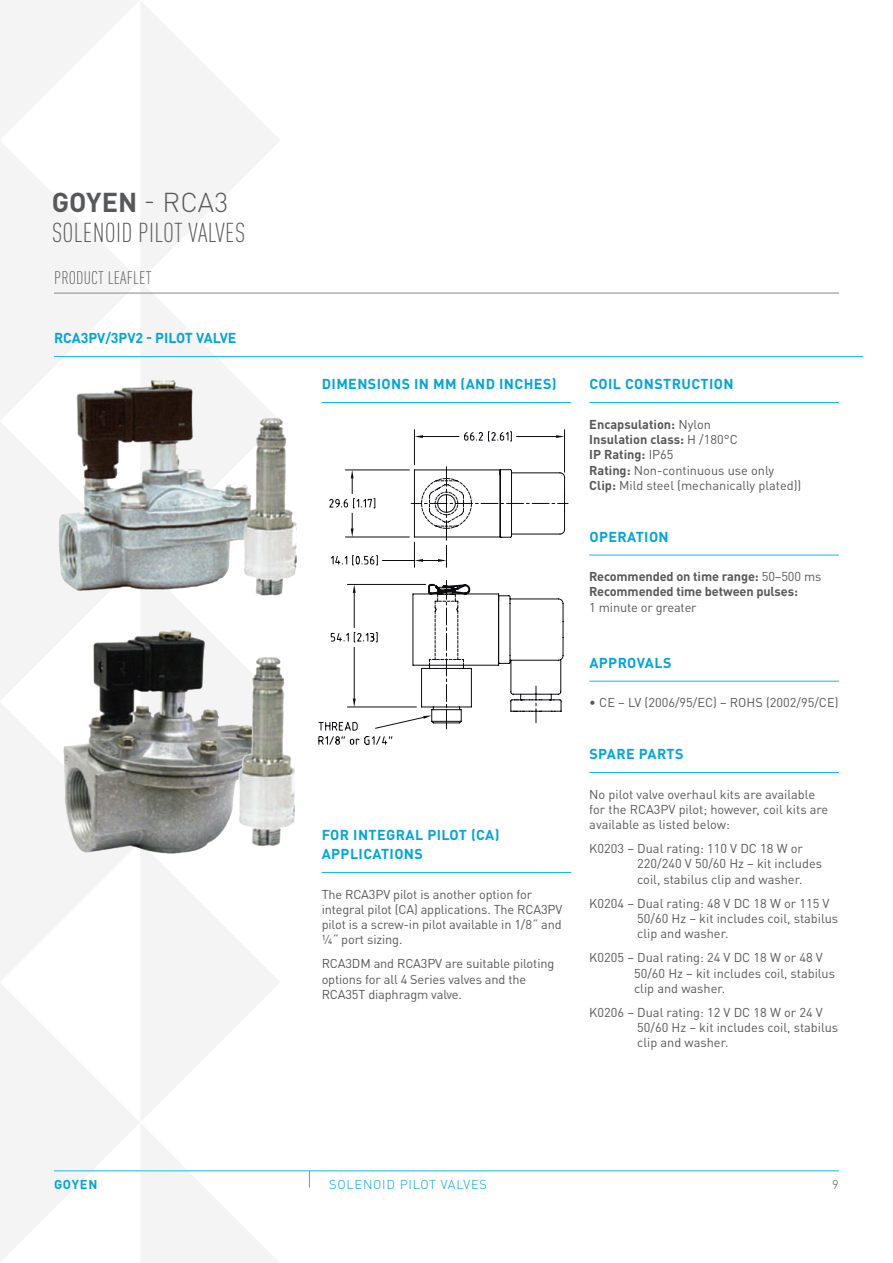
<style>
.page{position:relative;width:893px;height:1263px;background:#fff}
.page>*{position:absolute;margin:0;border:0;box-sizing:border-box;transform-origin:0 0}
.t1{font:300 condensed 27px "DIN Pro";letter-spacing:.01em;color:#57585a}
.t2{font:700 27px "DIN Pro";letter-spacing:-.005em;color:#57585a}
.t3{font:300 condensed 18px "DIN Pro";letter-spacing:.01em;color:#57585a}
.t4{font:700 14.25px/19.5px "DIN Pro";letter-spacing:.03em;color:#00a5da}
.t5{font:700 14.25px "DIN Pro";letter-spacing:-.005em;color:#00a5da}
.t6{font:12.75px/15.3px "DIN Pro";color:#57585a}
.t7{font:700 12.75px/15.3px "DIN Pro";letter-spacing:-.01em;color:#57585a}
.t8{font:300 12.75px "DIN Pro";letter-spacing:.06em;color:#00a5da}
.t9{font:700 12.75px "DIN Pro";letter-spacing:.055em;color:#00a5da}
.t10{font:300 12.75px "DIN Pro";color:#57585a}
.s1{font-weight:300}
.s2{font-weight:700}
.s3{font-weight:400}
</style>
<div class="page">
<svg style="left:0;top:0;width:279px;height:140px;fill:#f4f4f4"></svg>
<svg style="left:0;top:140px;width:281px;height:279px"></svg>
<svg style="left:0;top:422px;width:207px;height:278px;fill:#f4f4f4"></svg>
<svg style="left:0;top:703px;width:279px;height:279px;fill:#f4f4f4"></svg>
<svg style="left:0;top:982px;width:281px;height:281px"></svg>
<hr style="left:54px;top:1170px;width:785px;height:1px;background:#19b9e4">
<svg style="left:309px;top:1171px;width:1px;height:16px"></svg>
<hr style="left:54px;top:293px;width:785px;height:1px;background:#87898c">
<hr style="left:322px;top:402px;width:249px;height:1px;background:#19b9e4">
<hr style="left:322px;top:872px;width:249px;height:1px;background:#19b9e4">
<hr style="left:589px;top:402px;width:250px;height:1px;background:#19b9e4">
<hr style="left:589px;top:555px;width:250px;height:1px;background:#19b9e4">
<hr style="left:589px;top:681px;width:250px;height:1px;background:#19b9e4">
<hr style="left:589px;top:772px;width:250px;height:1px;background:#19b9e4">
<hr style="left:54px;top:356px;width:809px;height:1px;background:#19b9e4">
<img style="left:51px;top:376px;width:246px;height:224px">
<img style="left:64px;top:629px;width:193px;height:224px">
<img style="left:237px;top:655px;width:58px;height:191px">
<svg style="left:447px;top:466px;width:121px;height:258px"></svg>
<svg style="left:329px;top:429px;width:236px;height:79px"></svg>
<svg style="left:347px;top:431px;width:165px;height:276px"></svg>
<svg style="left:319px;top:528px;width:128px;height:216px"></svg>
<h1 class="t2" style="left:52px;top:180px;width:178px">GOYEN <span class="s1">- RCA3</span></h1>
<h1 class="t1" style="left:52px;top:214px;width:195px">SOLENOID PILOT VALVES</h1>
<h2 class="t3" style="left:54px;top:265px;width:99px">PRODUCT LEAFLET</h2>
<p class="t5" style="left:54px;top:326px;width:184px">RCA3PV/3PV2 - PILOT VALVE</p>
<p class="t9" style="left:54px;top:1174px;width:45px">GOYEN</p>
<p class="t4" style="left:322px;top:373px;width:236px">DIMENSIONS IN MM (AND INCHES)</p>
<p class="t4" style="left:322px;top:823px;width:179px">FOR INTEGRAL PILOT (CA)<br>APPLICATIONS</p>
<p class="t6" style="left:322px;top:885px;width:242px">The RCA3PV pilot is another option for integral pilot (CA) applications. The RCA3PV pilot is a screw-in pilot available in 1/8˝ and ¼˝ port sizing.</p>
<p class="t6" style="left:322px;top:955px;width:234px">RCA3DM and RCA3PV are suitable piloting options for all 4 Series valves and the<br>RCA35T diaphragm valve.</p>
<p class="t4" style="left:589px;top:373px;width:146px">COIL CONSTRUCTION</p>
<p class="t6" style="left:589px;top:415px;width:213px"><span class="s2">Encapsulation:</span> Nylon<br><span class="s2">Insulation class:</span> H /180°C<br><span class="s2">IP Rating:</span> IP65<br><span class="s2">Rating:</span> Non-continuous use only<br><span class="s2">Clip:</span> Mild steel (mechanically plated))</p>
<p class="t4" style="left:589px;top:525px;width:81px">OPERATION</p>
<p class="t7" style="left:589px;top:567px;width:234px">Recommended on time range: <span class="s3">50–500 ms<br></span>Recommended time between pulses:</p>
<p class="t6" style="left:589px;top:598px;width:109px">1 minute or greater</p>
<p class="t4" style="left:589px;top:651px;width:84px">APPROVALS</p>
<p class="t6" style="left:589px;top:694px;width:251px">• CE – LV (2006/95/EC) – ROHS (2002/95/CE)</p>
<p class="t4" style="left:589px;top:743px;width:96px">SPARE PARTS</p>
<p class="t6" style="left:589px;top:785px;width:240px">No pilot valve overhaul kits are available for the RCA3PV pilot; however, coil kits are available as listed below:</p>
<p class="t6" style="left:637px;top:840px;width:186px;text-indent:-48px">K0203 – Dual rating: 110 V DC 18 W or<br>220/240 V 50/60 Hz – kit includes coil, stabilus clip and washer.</p>
<p class="t6" style="left:637px;top:894px;width:203px;text-indent:-48px">K0204 – Dual rating: 48 V DC 18 W or 115 V<br>50/60 Hz – kit includes coil, stabilus clip and washer.</p>
<p class="t6" style="left:634px;top:949px;width:203px;text-indent:-45px">K0205 – Dual rating: 24 V DC 18 W or 48 V<br>50/60 Hz – kit includes coil, stabilus clip and washer.</p>
<p class="t6" style="left:637px;top:1003px;width:203px;text-indent:-48px">K0206 – Dual rating: 12 V DC 18 W or 24 V<br>50/60 Hz – kit includes coil, stabilus clip and washer.</p>
<p class="t8" style="left:329px;top:1174px;width:159px">SOLENOID PILOT VALVES</p>
<p class="t10" style="left:832px;top:1174px;width:8px">9</p>
</div>
